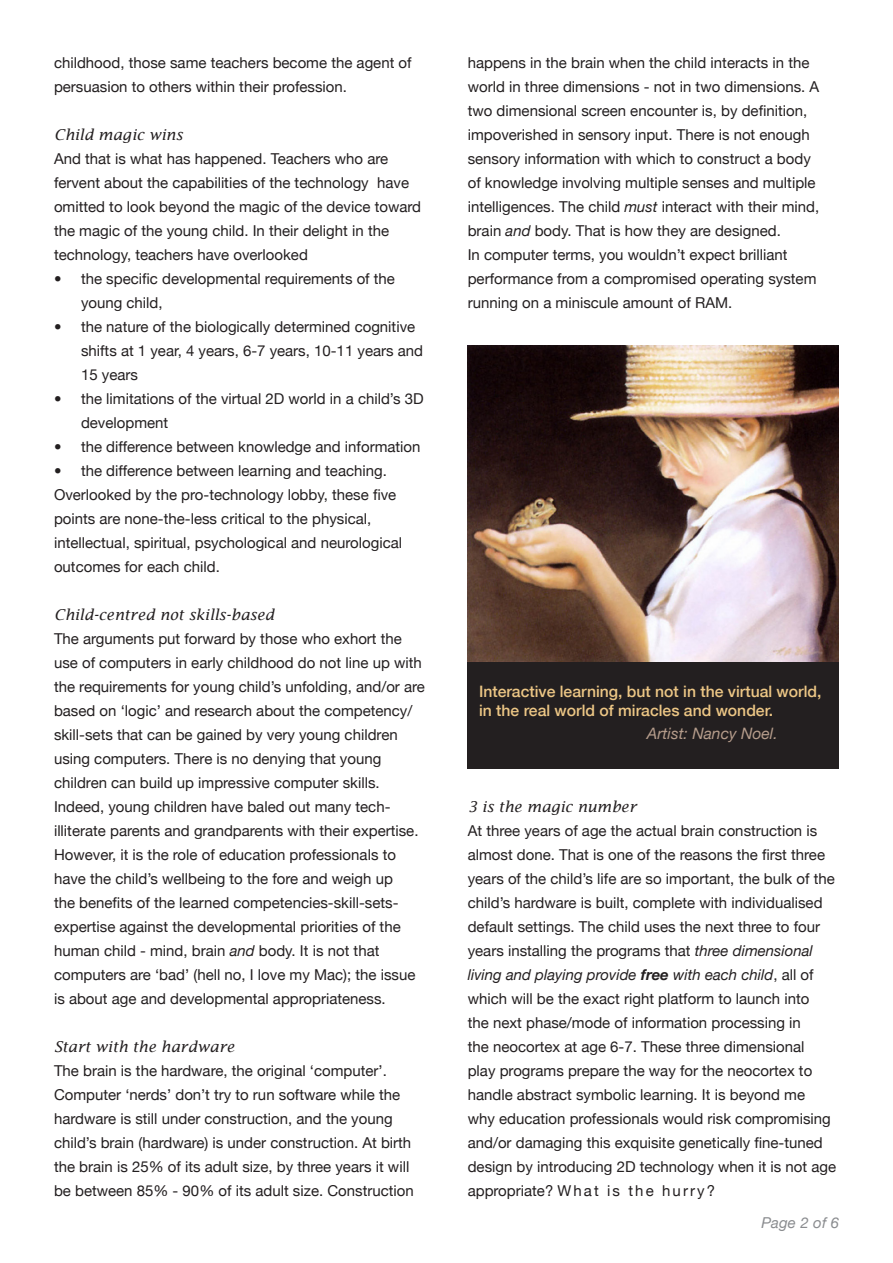
<style>
.page{position:relative;width:893px;height:1263px;background:#fff}
.page>*{position:absolute;margin:0;border:0;box-sizing:border-box;transform-origin:0 0}
.t1{font:500 15.75px/18.9px "Helvetica Neue";color:#ecc685}
.t2{font:italic 15.75px "Helvetica Neue";color:#b59c8b}
.t3{font:15px/24px "Helvetica Neue";color:#231f20}
.t4{font:italic 15px "Lucida Fax";color:#231f20}
.t5{font:italic 15px "Helvetica Neue";letter-spacing:.01em;color:#8a8c8f}
.s1{font-style:italic}
.s2{font-weight:700;font-style:italic}
</style>
<div class="page">
<img style="left:468px;top:345px;width:371px;height:317px">
<div style="left:468px;top:662px;width:371px;height:106px;background:#231f20"></div>
<p class="t3" style="left:54px;top:51px;width:359px">childhood, those same teachers become the agent of persuasion to others within their profession.</p>
<p class="t4" style="left:54px;top:126px;width:130px">Child magic wins</p>
<p class="t3" style="left:54px;top:147px;width:369px">And that is what has happened. Teachers who are fervent about the capabilities of the technology have omitted to look beyond the magic of the device toward the magic of the young child. In their delight in the technology, teachers have overlooked</p>
<p class="t3" style="left:81px;top:267px;width:315px;text-indent:-27px">• the specific developmental requirements of the young child,</p>
<p class="t3" style="left:81px;top:315px;width:344px;text-indent:-27px">• the nature of the biologically determined cognitive shifts at 1 year, 4 years, 6-7 years, 10-11 years and<br>15 years</p>
<p class="t3" style="left:81px;top:387px;width:344px;text-indent:-27px">• the limitations of the virtual 2D world in a child’s 3D development</p>
<p class="t3" style="left:54px;top:435px;width:368px">• the difference between knowledge and information</p>
<p class="t3" style="left:54px;top:459px;width:350px">• the difference between learning and teaching.<br>Overlooked by the pro-technology lobby, these five points are none-the-less critical to the physical, intellectual, spiritual, psychological and neurological outcomes for each child.</p>
<p class="t4" style="left:54px;top:606px;width:222px">Child-centred not skills-based</p>
<p class="t3" style="left:54px;top:627px;width:372px">The arguments put forward by those who exhort the use of computers in early childhood do not line up with the requirements for young child’s unfolding, and/or are based on ‘logic’ and research about the competency/ skill-sets that can be gained by very young children using computers. There is no denying that young children can build up impressive computer skills.<br>Indeed, young children have baled out many tech&shy;illiterate parents and grandparents with their expertise.<br>However, it is the role of education professionals to have the child’s wellbeing to the fore and weigh up<br>the benefits of the learned competencies-skill-sets&shy;expertise against the developmental priorities of the human child - mind, brain <span class="s1">and</span> body. It is not that computers are ‘bad’ (hell no, I love my Mac); the issue is about age and developmental appropriateness.</p>
<p class="t4" style="left:54px;top:1038px;width:182px">Start with the hardware</p>
<p class="t3" style="left:54px;top:1059px;width:361px">The brain is the hardware, the original ‘computer’.<br>Computer ‘nerds’ don’t try to run software while the hardware is still under construction, and the young child’s brain (hardware) is under construction. At birth the brain is 25% of its adult size, by three years it will be between 85% - 90% of its adult size. Construction</p>
<p class="t3" style="left:468px;top:51px;width:353px">happens in the brain when the child interacts in the world in three dimensions - not in two dimensions. A two dimensional screen encounter is, by definition, impoverished in sensory input. There is not enough sensory information with which to construct a body of knowledge involving multiple senses and multiple intelligences. The child <span class="s1">must</span> interact with their mind, brain <span class="s1">and</span> body. That is how they are designed.<br>In computer terms, you wouldn’t expect brilliant performance from a compromised operating system running on a miniscule amount of RAM.</p>
<p class="t1" style="left:479px;top:681px;width:344px">Interactive learning, but not in the virtual world, in the real world of miracles and wonder.</p>
<p class="t2" style="left:647px;top:724px;width:132px">Artist: Nancy Noel.</p>
<p class="t4" style="left:468px;top:798px;width:170px">3 is the magic number</p>
<p class="t3" style="left:468px;top:819px;width:370px">At three years of age the actual brain construction is almost done. That is one of the reasons the first three years of the child’s life are so important, the bulk of the child’s hardware is built, complete with individualised default settings. The child uses the next three to four years installing the programs that <span class="s1">three dimensional living and playing provide</span> <span class="s2">free</span> <span class="s1">with each child</span>, all of which will be the exact right platform to launch into<br>the next phase/mode of information processing in<br>the neocortex at age 6-7. These three dimensional<br>play programs prepare the way for the neocortex to handle abstract symbolic learning. It is beyond me<br>why education professionals would risk compromising and/or damaging this exquisite genetically fine-tuned design by introducing 2D technology when it is not age appropriate? What is the hurry?</p>
<p class="t5" style="left:761px;top:1213px;width:79px">Page 2 of 6</p>
</div>
